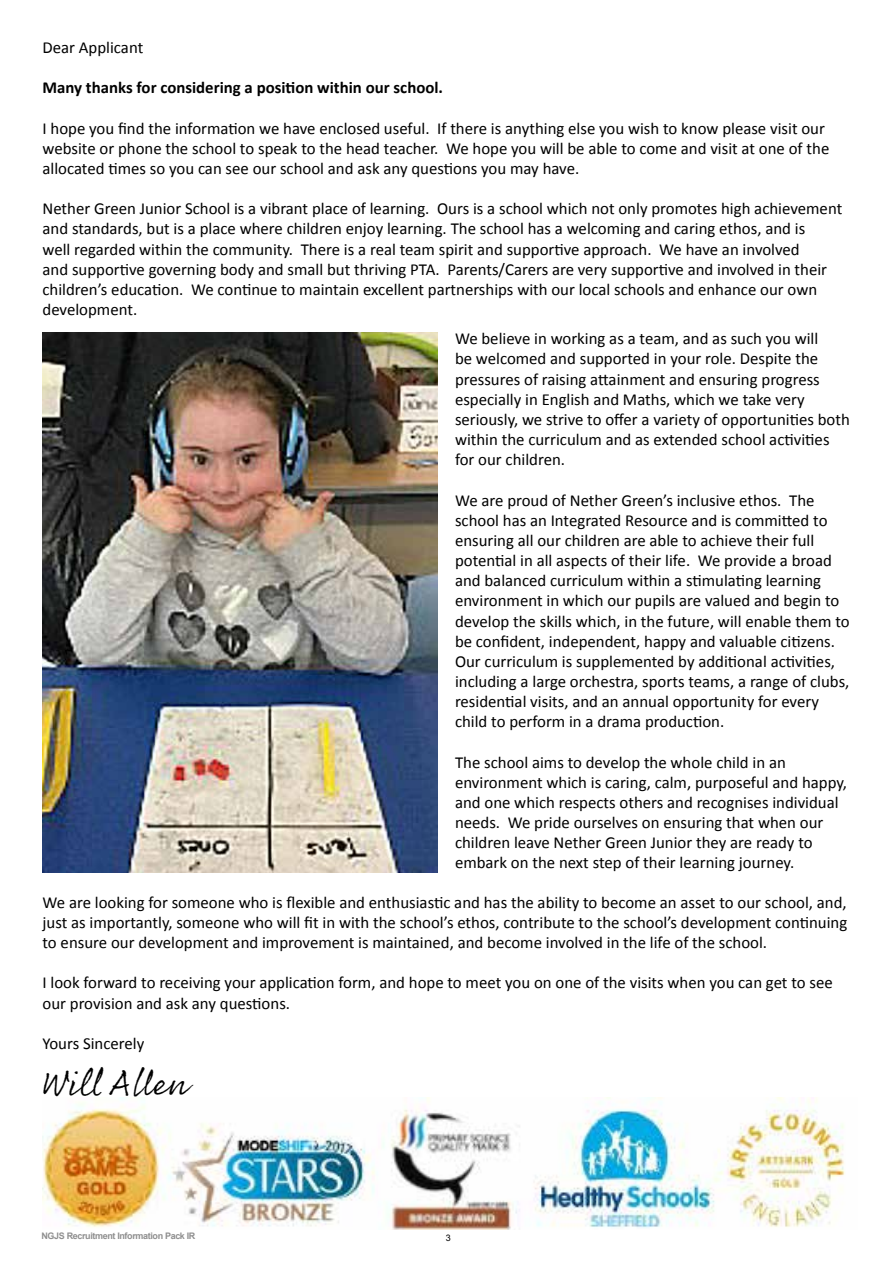
<style>
.page{position:relative;width:893px;height:1263px;background:#fff}
.page>*{position:absolute;margin:0;border:0;box-sizing:border-box;transform-origin:0 0}
.t1{font:37.5px "Rollerscript Rough";color:#000}
.t2{font:16.8px/20.1px "Calibri";color:#000}
.t3{font:700 16.8px "Calibri";color:#000}
.t4{font:700 9px "Arial";letter-spacing:-.04em;color:#8f8f8f}
.t5{font:9px "Arial";color:#000}
</style>
<div class="page">
<img style="left:43px;top:1097px;width:802px;height:133px">
<img style="left:43px;top:333px;width:394px;height:540px">
<p class="t2" style="left:43px;top:37px;width:102px">Dear Applicant</p>
<p class="t3" style="left:43px;top:76px;width:402px">Many thanks for considering a position within our school.</p>
<p class="t2" style="left:43px;top:118px;width:788px">I hope you find the information we have enclosed useful. If there is anything else you wish to know please visit our website or phone the school to speak to the head teacher. We hope you will be able to come and visit at one of the allocated times so you can see our school and ask any questions you may have.</p>
<p class="t2" style="left:43px;top:198px;width:801px">Nether Green Junior School is a vibrant place of learning. Ours is a school which not only promotes high achievement and standards, but is a place where children enjoy learning. The school has a welcoming and caring ethos, and is<br>well regarded within the community. There is a real team spirit and supportive approach. We have an involved<br>and supportive governing body and small but thriving PTA. Parents/Carers are very supportive and involved in their children’s education. We continue to maintain excellent partnerships with our local schools and enhance our own development.</p>
<p class="t2" style="left:455px;top:328px;width:396px">We believe in working as a team, and as such you will<br>be welcomed and supported in your role. Despite the pressures of raising attainment and ensuring progress especially in English and Maths, which we take very seriously, we strive to offer a variety of opportunities both within the curriculum and as extended school activities for our children.</p>
<p class="t2" style="left:455px;top:489px;width:396px">We are proud of Nether Green’s inclusive ethos. The school has an Integrated Resource and is committed to ensuring all our children are able to achieve their full potential in all aspects of their life. We provide a broad and balanced curriculum within a stimulating learning environment in which our pupils are valued and begin to develop the skills which, in the future, will enable them to be confident, independent, happy and valuable citizens.<br>Our curriculum is supplemented by additional activities, including a large orchestra, sports teams, a range of clubs, residential visits, and an annual opportunity for every child to perform in a drama production.</p>
<p class="t2" style="left:455px;top:751px;width:394px">The school aims to develop the whole child in an environment which is caring, calm, purposeful and happy, and one which respects others and recognises individual needs. We pride ourselves on ensuring that when our children leave Nether Green Junior they are ready to embark on the next step of their learning journey.</p>
<p class="t2" style="left:43px;top:892px;width:806px;text-align:justify">We are looking for someone who is flexible and enthusiastic and has the ability to become an asset to our school, and, just as importantly, someone who will fit in with the school’s ethos, contribute to the school’s development continuing to ensure our development and improvement is maintained, and become involved in the life of the school.</p>
<p class="t2" style="left:43px;top:972px;width:792px">I look forward to receiving your application form, and hope to meet you on one of the visits when you can get to see our provision and ask any questions.</p>
<p class="t2" style="left:43px;top:1033px;width:103px">Yours Sincerely</p>
<h1 class="t1" style="left:43px;top:1059px;width:148px">Will Allen</h1>
<p class="t4" style="left:41px;top:1229px;width:155px">NGJS Recruitment Information Pack IR</p>
<p class="t5" style="left:446px;top:1232px;width:7px">3</p>
</div>
